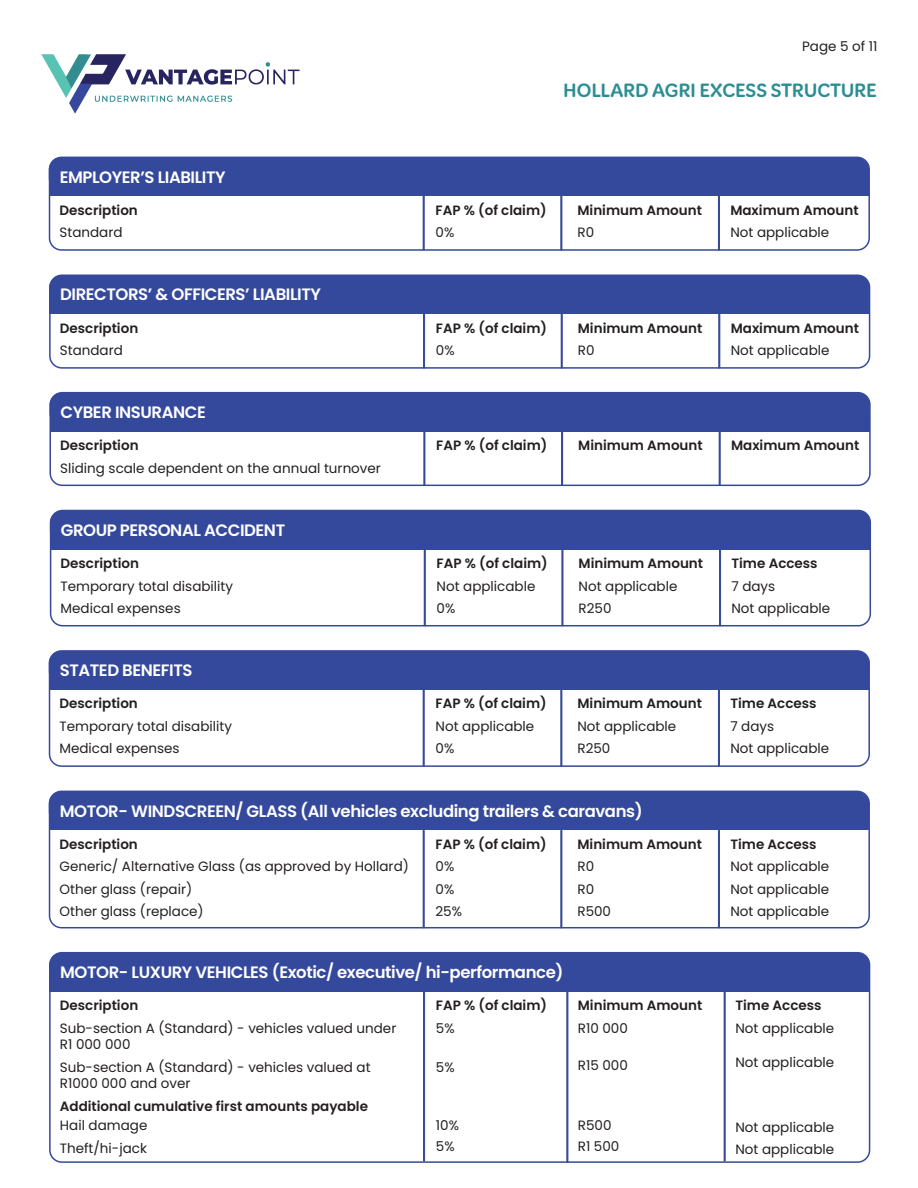
<style>
.page{position:relative;width:918px;height:1188px;background:#fff}
.page>*{position:absolute;margin:0;border:0;box-sizing:border-box;transform-origin:0 0}
.t1{font:18px "Kit Rounded VF";color:#2b8e92}
.t2{font:600 16.5px "Poppins";letter-spacing:-.025em;color:#fff}
.t3{font:13.5px/22.5px "Poppins";color:#231f20}
.t4{font:600 13.5px "Poppins";color:#231f20}
</style>
<div class="page">
<img style="left:41px;top:54px;width:259px;height:60px">
<div style="left:49px;top:157px;width:820px;height:34px;background:#35499c;border-radius:13px"></div>
<div style="left:49px;top:173px;width:820px;height:23px;background:#35499c"></div>
<div style="left:49px;top:157px;width:821px;height:94px;border:2px solid #35499c;border-radius:12px"></div>
<hr style="left:423px;top:184px;width:1px;height:66px;background:#35499c">
<hr style="left:561px;top:184px;width:1px;height:66px;background:#35499c">
<hr style="left:718px;top:184px;width:2px;height:66px;background:#35499c">
<div style="left:49px;top:275px;width:821px;height:34px;background:#35499c;border-radius:13px"></div>
<div style="left:50px;top:291px;width:819px;height:23px;background:#35499c"></div>
<div style="left:49px;top:275px;width:821px;height:94px;border:2px solid #35499c;border-radius:12px"></div>
<hr style="left:423px;top:302px;width:2px;height:66px;background:#35499c">
<hr style="left:561px;top:302px;width:1px;height:66px;background:#35499c">
<hr style="left:719px;top:302px;width:1px;height:66px;background:#35499c">
<div style="left:50px;top:393px;width:820px;height:33px;background:#35499c;border-radius:13px"></div>
<div style="left:50px;top:409px;width:819px;height:23px;background:#35499c"></div>
<div style="left:49px;top:392px;width:822px;height:94px;border:2px solid #35499c;border-radius:12px"></div>
<hr style="left:424px;top:419px;width:1px;height:66px;background:#35499c">
<hr style="left:561px;top:419px;width:2px;height:66px;background:#35499c">
<hr style="left:719px;top:419px;width:1px;height:66px;background:#35499c">
<div style="left:50px;top:511px;width:820px;height:33px;background:#35499c;border-radius:13px"></div>
<div style="left:51px;top:527px;width:819px;height:22px;background:#35499c"></div>
<div style="left:50px;top:510px;width:821px;height:116px;border:2px solid #35499c;border-radius:12px"></div>
<hr style="left:424px;top:544px;width:1px;height:82px;background:#35499c">
<hr style="left:562px;top:544px;width:1px;height:82px;background:#35499c">
<hr style="left:719px;top:544px;width:2px;height:82px;background:#35499c">
<div style="left:49px;top:651px;width:820px;height:33px;background:#35499c;border-radius:13px"></div>
<div style="left:49px;top:667px;width:820px;height:23px;background:#35499c"></div>
<div style="left:49px;top:650px;width:821px;height:117px;border:2px solid #35499c;border-radius:12px"></div>
<hr style="left:423px;top:684px;width:1px;height:82px;background:#35499c">
<hr style="left:561px;top:684px;width:1px;height:82px;background:#35499c">
<hr style="left:718px;top:684px;width:2px;height:82px;background:#35499c">
<div style="left:49px;top:791px;width:820px;height:34px;background:#35499c;border-radius:13px"></div>
<div style="left:49px;top:807px;width:820px;height:23px;background:#35499c"></div>
<div style="left:49px;top:791px;width:821px;height:137px;border:2px solid #35499c;border-radius:12px"></div>
<hr style="left:423px;top:831px;width:1px;height:97px;background:#35499c">
<hr style="left:561px;top:831px;width:1px;height:97px;background:#35499c">
<hr style="left:718px;top:831px;width:2px;height:97px;background:#35499c">
<div style="left:49px;top:953px;width:821px;height:33px;background:#35499c;border-radius:13px"></div>
<div style="left:50px;top:969px;width:819px;height:23px;background:#35499c"></div>
<div style="left:49px;top:952px;width:821px;height:211px;border:2px solid #35499c;border-radius:12px"></div>
<hr style="left:423px;top:990px;width:2px;height:171px;background:#35499c">
<hr style="left:567px;top:991px;width:1px;height:171px;background:#35499c">
<hr style="left:724px;top:990px;width:1px;height:171px;background:#35499c">
<p class="t3" style="left:802px;top:35px;width:77px">Page 5 of 11</p>
<p class="t2" style="left:60px;top:167px;width:168px">EMPLOYER’S LIABILITY</p>
<p class="t4" style="left:60px;top:202px;width:80px">Description</p>
<p class="t3" style="left:60px;top:221px;width:65px">Standard</p>
<p class="t2" style="left:60px;top:285px;width:262px">DIRECTORS’ &amp; OFFICERS’ LIABILITY</p>
<p class="t4" style="left:60px;top:320px;width:80px">Description</p>
<p class="t3" style="left:60px;top:339px;width:65px">Standard</p>
<p class="t2" style="left:60px;top:403px;width:147px">CYBER INSURANCE</p>
<p class="t4" style="left:60px;top:438px;width:80px">Description</p>
<p class="t3" style="left:60px;top:457px;width:322px">Sliding scale dependent on the annual turnover</p>
<p class="t2" style="left:61px;top:520px;width:226px">GROUP PERSONAL ACCIDENT</p>
<p class="t4" style="left:61px;top:555px;width:80px">Description</p>
<p class="t3" style="left:61px;top:575px;width:174px">Temporary total disability<br>Medical expenses</p>
<p class="t2" style="left:60px;top:661px;width:134px">STATED BENEFITS</p>
<p class="t4" style="left:60px;top:696px;width:80px">Description</p>
<p class="t3" style="left:60px;top:715px;width:174px">Temporary total disability<br>Medical expenses</p>
<h1 class="t1" style="left:563px;top:80px;width:315px">HOLLARD AGRI EXCESS STRUCTURE</h1>
<p class="t4" style="left:436px;top:202px;width:113px">FAP % (of claim)</p>
<p class="t3" style="left:436px;top:221px;width:20px">0%</p>
<p class="t4" style="left:436px;top:320px;width:113px">FAP % (of claim)</p>
<p class="t3" style="left:436px;top:339px;width:20px">0%</p>
<p class="t4" style="left:577px;top:202px;width:126px">Minimum Amount</p>
<p class="t3" style="left:577px;top:221px;width:18px">R0</p>
<p class="t4" style="left:730px;top:202px;width:130px">Maximum Amount</p>
<p class="t3" style="left:730px;top:221px;width:100px">Not applicable</p>
<p class="t4" style="left:578px;top:320px;width:126px">Minimum Amount</p>
<p class="t3" style="left:578px;top:339px;width:18px">R0</p>
<p class="t4" style="left:731px;top:320px;width:130px">Maximum Amount</p>
<p class="t3" style="left:731px;top:339px;width:100px">Not applicable</p>
<p class="t4" style="left:436px;top:438px;width:113px">FAP % (of claim)</p>
<p class="t4" style="left:578px;top:438px;width:126px">Minimum Amount</p>
<p class="t4" style="left:731px;top:438px;width:130px">Maximum Amount</p>
<p class="t4" style="left:437px;top:556px;width:113px">FAP % (of claim)</p>
<p class="t3" style="left:437px;top:575px;width:100px">Not applicable<br>0%</p>
<p class="t4" style="left:436px;top:696px;width:113px">FAP % (of claim)</p>
<p class="t3" style="left:436px;top:715px;width:100px">Not applicable<br>0%</p>
<p class="t4" style="left:579px;top:555px;width:126px">Minimum Amount</p>
<p class="t3" style="left:579px;top:575px;width:100px">Not applicable<br>R250</p>
<p class="t4" style="left:731px;top:556px;width:88px">Time Access</p>
<p class="t3" style="left:731px;top:575px;width:100px">7 days<br>Not applicable</p>
<p class="t4" style="left:577px;top:696px;width:126px">Minimum Amount</p>
<p class="t3" style="left:577px;top:715px;width:100px">Not applicable<br>R250</p>
<p class="t4" style="left:730px;top:696px;width:88px">Time Access</p>
<p class="t3" style="left:730px;top:715px;width:100px">7 days<br>Not applicable</p>
<p class="t2" style="left:60px;top:801px;width:585px">MOTOR- WINDSCREEN/ GLASS (All vehicles excluding trailers &amp; caravans)</p>
<p class="t4" style="left:60px;top:836px;width:80px">Description</p>
<p class="t3" style="left:60px;top:855px;width:351px">Generic/ Alternative Glass (as approved by Hollard)<br>Other glass (repair)<br>Other glass (replace)</p>
<p class="t4" style="left:436px;top:836px;width:113px">FAP % (of claim)</p>
<p class="t3" style="left:436px;top:855px;width:28px">0%<br>0%<br>25%</p>
<p class="t4" style="left:577px;top:836px;width:126px">Minimum Amount</p>
<p class="t3" style="left:577px;top:855px;width:35px">R0<br>R0<br>R500</p>
<p class="t2" style="left:60px;top:963px;width:505px">MOTOR- LUXURY VEHICLES (Exotic/ executive/ hi-performance)</p>
<p class="t4" style="left:60px;top:998px;width:80px">Description</p>
<p class="t3" style="left:60px;top:1020px;width:338px;line-height:16.5px">Sub-section A (Standard) - vehicles valued under<br>R1 000 000</p>
<p class="t3" style="left:60px;top:1059px;width:312px;line-height:16.5px">Sub-section A (Standard) - vehicles valued at<br>R1000 000 and over</p>
<p class="t4" style="left:60px;top:1098px;width:310px">Additional cumulative first amounts payable</p>
<p class="t3" style="left:60px;top:1114px;width:89px">Hail damage<br>Theft/hi-jack</p>
<p class="t4" style="left:436px;top:998px;width:113px">FAP % (of claim)</p>
<p class="t3" style="left:436px;top:1017px;width:20px">5%</p>
<p class="t3" style="left:436px;top:1056px;width:20px">5%</p>
<p class="t3" style="left:436px;top:1115px;width:25px;line-height:21px">10%<br>5%</p>
<p class="t4" style="left:578px;top:998px;width:126px">Minimum Amount</p>
<p class="t3" style="left:578px;top:1017px;width:52px">R10 000</p>
<p class="t3" style="left:578px;top:1054px;width:52px">R15 000</p>
<p class="t3" style="left:578px;top:1115px;width:43px;line-height:21px">R500<br>R1 500</p>
<p class="t4" style="left:730px;top:836px;width:88px">Time Access</p>
<p class="t3" style="left:730px;top:855px;width:100px;text-align:justify">Not applicable Not applicable Not applicable</p>
<p class="t4" style="left:735px;top:998px;width:88px">Time Access</p>
<p class="t3" style="left:735px;top:1017px;width:100px">Not applicable</p>
<p class="t3" style="left:735px;top:1051px;width:100px">Not applicable</p>
<p class="t3" style="left:735px;top:1116px;width:100px">Not applicable<br>Not applicable</p>
</div>
